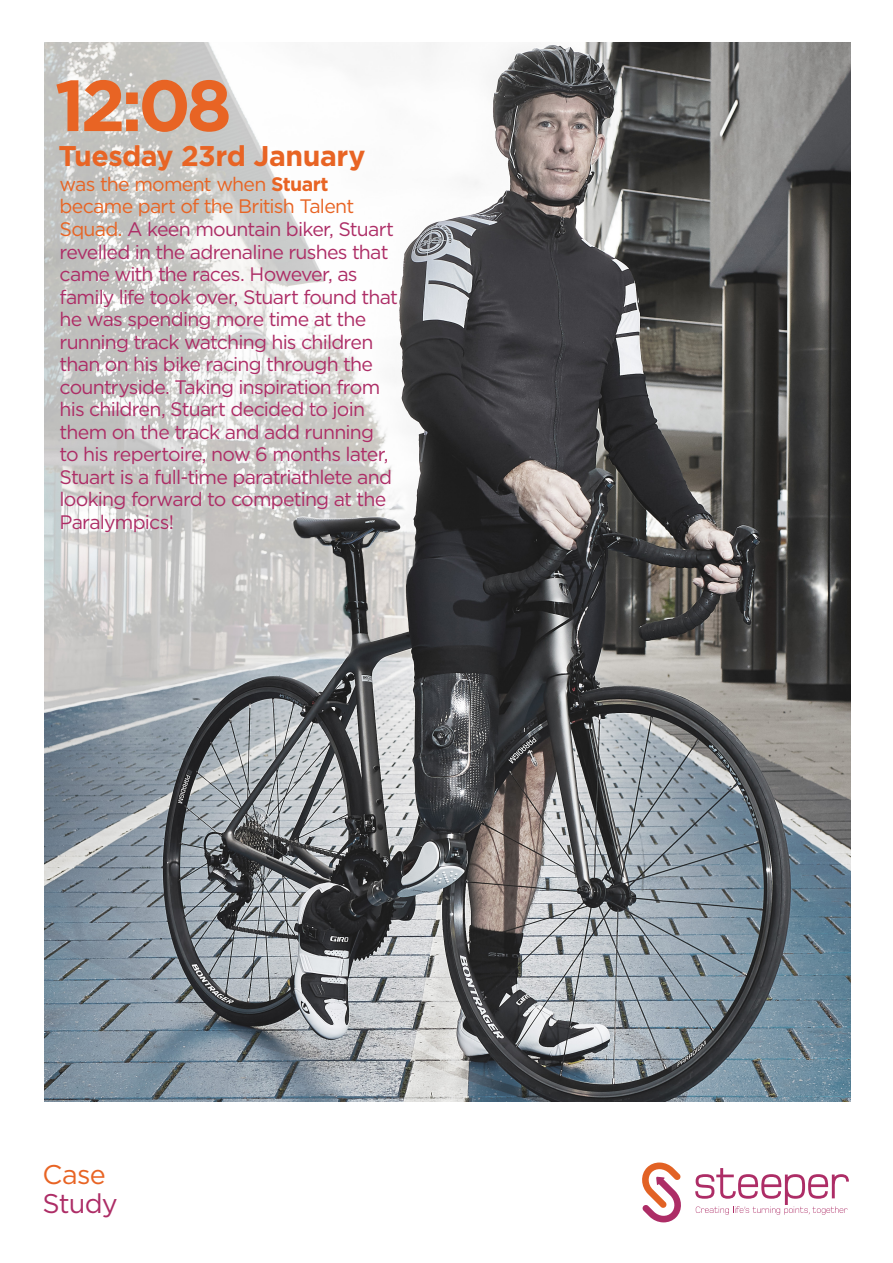
<style>
.page{position:relative;width:893px;height:1263px;background:#fff}
.page>*{position:absolute;margin:0;border:0;box-sizing:border-box;transform-origin:0 0}
.t1{font:700 72px "Gotham";color:#e86424}
.t2{font:700 28.5px "Gotham";letter-spacing:-.015em;color:#e86424}
.t3{font:27px "Gotham";letter-spacing:-.03em;color:#ad2d66}
.t4{font:27px "Gotham";color:#e86424}
.t5{font:19.5px/22.5px "Gotham";letter-spacing:-.04em;color:#ad2d66}
.s1{color:#e86424}
.s2{font-weight:700;color:#e86424}
</style>
<div class="page">
<img style="left:45px;top:43px;width:805px;height:1058px">
<svg style="left:642px;top:1162px;width:39px;height:60px"></svg>
<svg style="left:695px;top:1168px;width:154px;height:47px"></svg>
<p class="t1" style="left:55px;top:58px;width:179px">12:08</p>
<p class="t2" style="left:59px;top:137px;width:308px">Tuesday 23rd January</p>
<p class="t5" style="left:60px;top:172px;width:340px"><span class="s1">was the moment when</span> <span class="s2">Stuart </span><span class="s1">became part of the British Talent Squad.</span> A keen mountain biker, Stuart revelled in the adrenaline rushes that came with the races. However, as family life took over, Stuart found that he was spending more time at the running track watching his children than on his bike racing through the countryside. Taking inspiration from his children, Stuart decided to join them on the track and add running to his repertoire, now 6 months later, Stuart is a full-time paratriathlete and looking forward to competing at the Paralympics!</p>
<p class="t4" style="left:43px;top:1157px;width:65px">Case</p>
<p class="t3" style="left:43px;top:1186px;width:77px">Study</p>
</div>
